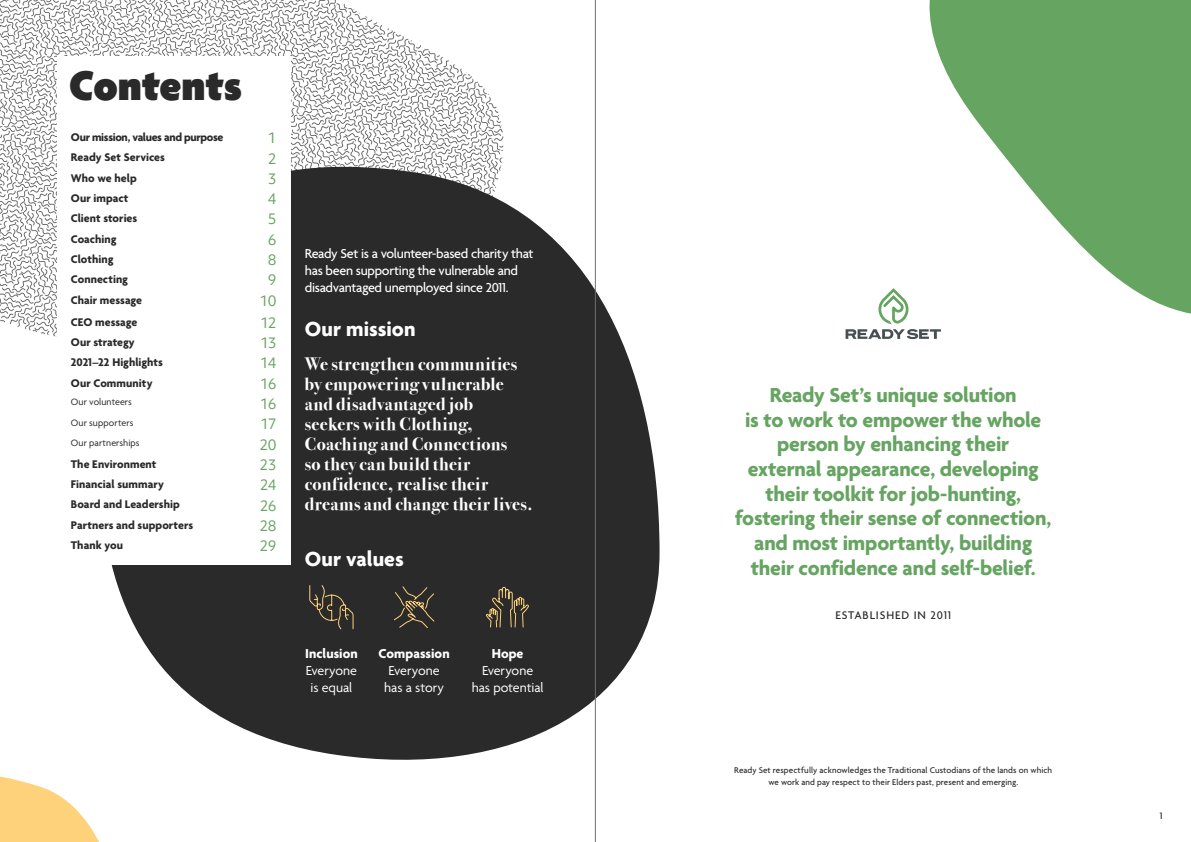
<style>
.page{position:relative;width:1191px;height:842px;background:#fff}
.page>*{position:absolute;margin:0;border:0;box-sizing:border-box;transform-origin:0 0}
.t1{font:900 45px "Agenda";color:#2a2a2a}
.t2{font:700 22px "Agenda";color:#fff}
.t3{font:700 21.9px/24.7px "Agenda";letter-spacing:-.01em;color:#66a461;text-align:center}
.t4{font:700 18px/20px "Bodoni Svty Two ITCTT";letter-spacing:.02em;color:#fff}
.t5{font:500 14px/17px "Agenda";letter-spacing:-.02em;color:#fff}
.t6{font:14px/17px "Agenda";color:#fff;text-align:center}
.t7{font:14px "Objektiv Mk 1";letter-spacing:-.06em;color:#66a461}
.t8{font:700 14px "Agenda";color:#fff}
.t9{font:700 12px "Agenda";color:#2a2a2a}
.t10{font:700 12px "Agenda";letter-spacing:-.03em;color:#2a2a2a}
.t11{font:500 12px "Agenda";letter-spacing:.07em;color:#2a2a2a}
.t12{font:10px "Agenda";letter-spacing:.005em;color:#2a2a2a}
.t13{font:10px "Agenda";color:#000}
.t14{font:500 9px/12px "Agenda";letter-spacing:.01em;color:#2a2a2a;text-align:center}
</style>
<div class="page">
<img style="left:0;top:0;width:595px;height:337px">
<svg style="left:111px;top:147px;width:549px;height:633px;fill:#2a2a2a"></svg>
<svg style="left:929px;top:0;width:262px;height:314px;fill:#66a461"></svg>
<div style="left:57px;top:57px;width:234px;height:508px;background:#fff"></div>
<svg style="left:845px;top:288px;width:96px;height:51px"></svg>
<svg style="left:309px;top:585px;width:45px;height:45px;background:#423d33"></svg>
<svg style="left:393px;top:586px;width:42px;height:43px;background:#453f34"></svg>
<svg style="left:485px;top:587px;width:44px;height:55px;background:#453f34"></svg>
<svg style="left:0;top:750px;width:131px;height:92px"></svg>
<hr style="left:595px;top:0;width:1px;height:842px;background:#6f6f6e">
<h1 class="t1" style="left:69px;top:62px;width:174px">Contents</h1>
<p class="t10" style="left:71px;top:131px;width:154px">Our mission, values and purpose</p>
<p class="t7" style="left:268px;top:128px;width:10px">1</p>
<p class="t9" style="left:71px;top:151px;width:95px">Ready Set Services</p>
<p class="t7" style="left:268px;top:149px;width:10px">2</p>
<p class="t9" style="left:71px;top:171px;width:67px">Who we help</p>
<p class="t7" style="left:268px;top:169px;width:10px">3</p>
<p class="t9" style="left:71px;top:192px;width:59px">Our impact</p>
<p class="t7" style="left:268px;top:189px;width:10px">4</p>
<p class="t9" style="left:71px;top:212px;width:68px">Client stories</p>
<p class="t7" style="left:268px;top:210px;width:10px">5</p>
<p class="t9" style="left:71px;top:232px;width:47px">Coaching</p>
<p class="t7" style="left:268px;top:230px;width:10px">6</p>
<p class="t9" style="left:71px;top:253px;width:44px">Clothing</p>
<p class="t7" style="left:268px;top:250px;width:10px">8</p>
<p class="t9" style="left:71px;top:273px;width:59px">Connecting</p>
<p class="t7" style="left:268px;top:270px;width:10px">9</p>
<p class="t9" style="left:71px;top:293px;width:73px">Chair message</p>
<p class="t7" style="left:260px;top:291px;width:18px">10</p>
<p class="t9" style="left:71px;top:315px;width:68px">CEO message</p>
<p class="t7" style="left:260px;top:313px;width:17px">12</p>
<p class="t9" style="left:71px;top:336px;width:65px">Our strategy</p>
<p class="t7" style="left:260px;top:333px;width:17px">13</p>
<p class="t9" style="left:71px;top:356px;width:93px">2021–22 Highlights</p>
<p class="t7" style="left:260px;top:353px;width:18px">14</p>
<p class="t9" style="left:71px;top:376px;width:83px">Our Community</p>
<p class="t7" style="left:260px;top:374px;width:18px">16</p>
<p class="t12" style="left:71px;top:397px;width:63px">Our volunteers</p>
<p class="t7" style="left:260px;top:394px;width:18px">16</p>
<p class="t12" style="left:71px;top:417px;width:64px">Our supporters</p>
<p class="t7" style="left:260px;top:414px;width:17px">17</p>
<p class="t12" style="left:71px;top:437px;width:70px">Our partnerships</p>
<p class="t7" style="left:259px;top:435px;width:18px">20</p>
<p class="t9" style="left:71px;top:457px;width:87px">The Environment</p>
<p class="t7" style="left:259px;top:455px;width:18px">23</p>
<p class="t9" style="left:71px;top:478px;width:95px">Financial summary</p>
<p class="t7" style="left:260px;top:475px;width:18px">24</p>
<p class="t9" style="left:71px;top:498px;width:110px">Board and Leadership</p>
<p class="t7" style="left:260px;top:496px;width:18px">26</p>
<p class="t9" style="left:71px;top:518px;width:124px">Partners and supporters</p>
<p class="t7" style="left:259px;top:516px;width:18px">28</p>
<p class="t9" style="left:71px;top:539px;width:54px">Thank you</p>
<p class="t7" style="left:259px;top:536px;width:18px">29</p>
<p class="t5" style="left:305px;top:246px;width:230px">Ready Set is a volunteer-based charity that has been supporting the vulnerable and disadvantaged unemployed since 2011.</p>
<p class="t2" style="left:305px;top:317px;width:112px">Our mission</p>
<p class="t4" style="left:305px;top:353px;width:229px">We strengthen communities by empowering vulnerable and disadvantaged job seekers with Clothing,<br>Coaching and Connections<br>so they can build their confidence, realise their dreams and change their lives.</p>
<p class="t2" style="left:305px;top:547px;width:100px">Our values</p>
<p class="t8" style="left:305px;top:646px;width:54px">Inclusion</p>
<p class="t6" style="left:306px;top:663px;width:53px">Everyone is equal</p>
<p class="t8" style="left:378px;top:646px;width:73px">Compassion</p>
<p class="t6" style="left:384px;top:663px;width:61px">Everyone has a story</p>
<p class="t8" style="left:492px;top:646px;width:33px">Hope</p>
<p class="t6" style="left:471px;top:663px;width:73px">Everyone has potential</p>
<p class="t3" style="left:735px;top:384px;width:318px">Ready Set’s unique solution<br>is to work to empower the whole person by enhancing their<br>external appearance, developing their toolkit for job-hunting, fostering their sense of connection, and most importantly, building their confidence and self-belief.</p>
<p class="t11" style="left:835px;top:609px;width:117px">ESTABLISHED IN 2011</p>
<p class="t14" style="left:734px;top:765px;width:319px">Ready Set respectfully acknowledges the Traditional Custodians of the lands on which we work and pay respect to their Elders past, present and emerging.</p>
<p class="t13" style="left:1159px;top:811px;width:4px">1</p>
</div>
